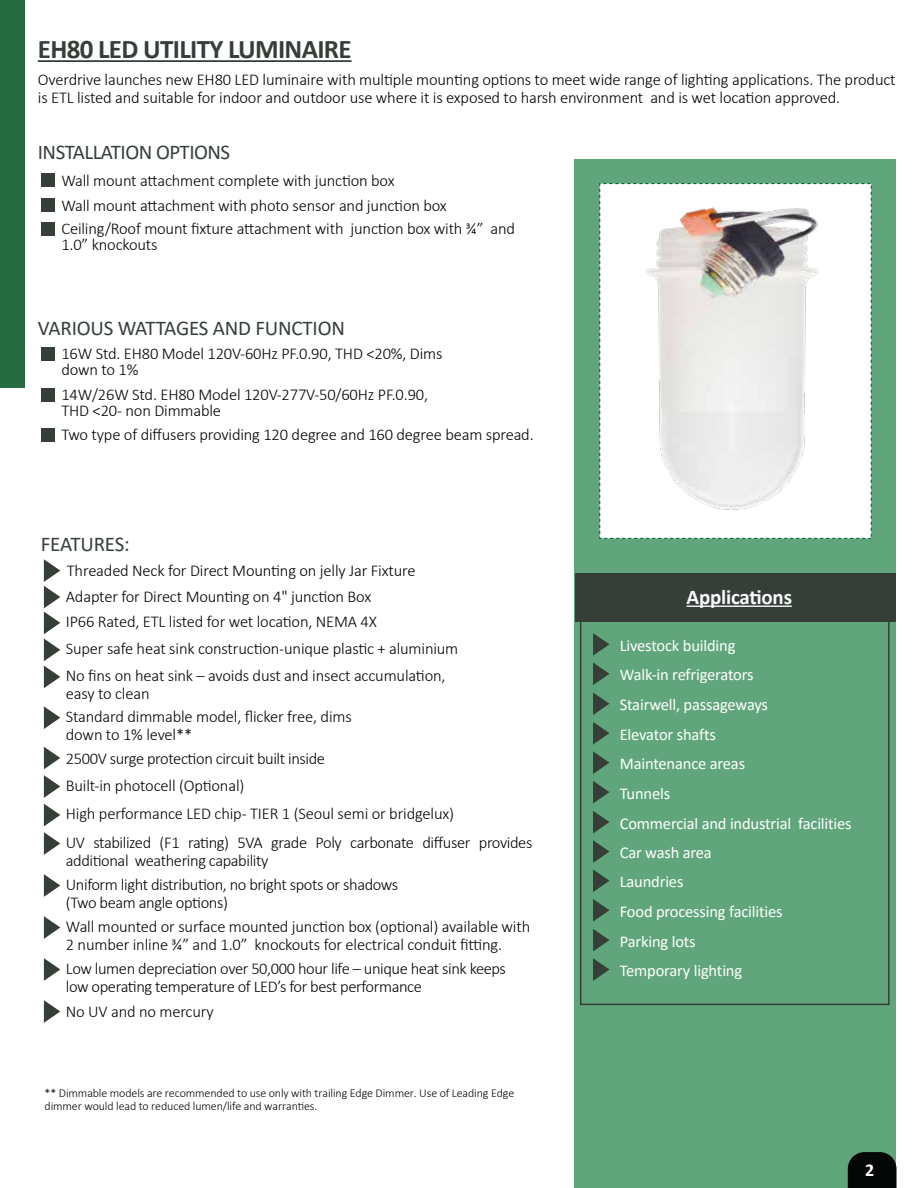
<style>
.page{position:relative;width:918px;height:1188px;background:#fff}
.page>*{position:absolute;margin:0;border:0;box-sizing:border-box;transform-origin:0 0}
.t1{font:700 27px "Calibri";letter-spacing:-.025em;color:#353f38}
.t2{font:21px "Calibri";letter-spacing:-.02em;color:#353f38}
.t3{font:700 21px "Calibri";letter-spacing:-.01em;color:#fafbfc}
.t4{font:700 18px "Calibri";color:#fff}
.t5{font:300 16.5px/24px "Calibri";letter-spacing:-.02em;color:#040404}
.t6{font:300 16.5px/16.5px "Calibri";letter-spacing:-.01em;color:#020202}
.t7{font:16.5px/29.5px "Calibri";letter-spacing:-.01em;color:#fff}
.t8{font:300 12px/13.5px "Calibri";letter-spacing:-.01em;color:#040404}
</style>
<div class="page">
<hr style="left:38px;top:60px;width:314px;height:2px;background:#353f38">
<div style="left:0;top:0;width:25px;height:388px;background:#276b42"></div>
<div style="left:41px;top:174px;width:13px;height:13px;background:#353f38"></div>
<div style="left:41px;top:198px;width:13px;height:13px;background:#353f38"></div>
<div style="left:41px;top:223px;width:13px;height:13px;background:#353f38"></div>
<div style="left:41px;top:348px;width:13px;height:13px;background:#353f38"></div>
<div style="left:41px;top:389px;width:13px;height:13px;background:#353f38"></div>
<div style="left:41px;top:429px;width:13px;height:13px;background:#353f38"></div>
<svg style="left:44px;top:559px;width:16px;height:129px"></svg>
<svg style="left:44px;top:706px;width:16px;height:23px"></svg>
<svg style="left:44px;top:747px;width:16px;height:22px"></svg>
<svg style="left:44px;top:775px;width:16px;height:23px"></svg>
<svg style="left:44px;top:804px;width:16px;height:22px"></svg>
<svg style="left:44px;top:832px;width:16px;height:23px"></svg>
<svg style="left:44px;top:874px;width:16px;height:23px"></svg>
<svg style="left:44px;top:916px;width:16px;height:23px"></svg>
<svg style="left:44px;top:958px;width:16px;height:23px"></svg>
<svg style="left:44px;top:1000px;width:16px;height:23px"></svg>
<div style="left:575px;top:160px;width:321px;height:1028px;background:#60a57b"></div>
<div style="left:575px;top:573px;width:321px;height:49px;background:#353f38"></div>
<div style="left:580px;top:602px;width:310px;height:403px;border:2px solid #353f38"></div>
<hr style="left:686px;top:606px;width:106px;height:1px;background:#fafbfc">
<svg style="left:593px;top:633px;width:16px;height:23px"></svg>
<svg style="left:593px;top:663px;width:16px;height:22px"></svg>
<svg style="left:593px;top:692px;width:16px;height:23px"></svg>
<svg style="left:593px;top:722px;width:16px;height:23px"></svg>
<svg style="left:593px;top:751px;width:16px;height:23px"></svg>
<svg style="left:593px;top:781px;width:16px;height:22px"></svg>
<svg style="left:593px;top:811px;width:16px;height:22px"></svg>
<svg style="left:593px;top:840px;width:16px;height:23px"></svg>
<svg style="left:593px;top:869px;width:16px;height:23px"></svg>
<svg style="left:593px;top:899px;width:16px;height:23px"></svg>
<svg style="left:593px;top:929px;width:16px;height:22px"></svg>
<svg style="left:593px;top:958px;width:16px;height:23px"></svg>
<img style="left:577px;top:159px;width:310px;height:380px">
<svg style="left:848px;top:1152px;width:49px;height:36px;background:#0d1410"></svg>
<h1 class="t1" style="left:38px;top:30px;width:315px">EH80 LED UTILITY LUMINAIRE</h1>
<p class="t6" style="left:38px;top:70px;width:859px;line-height:18px">Overdrive launches new EH80 LED luminaire with multiple mounting options to meet wide range of lighting applications. The product is ETL listed and suitable for indoor and outdoor use where it is exposed to harsh environment and is wet location approved.</p>
<p class="t2" style="left:38px;top:137px;width:194px">INSTALLATION OPTIONS</p>
<p class="t6" style="left:61px;top:168px;width:387px;line-height:24.5px">Wall mount attachment complete with junction box<br>Wall mount attachment with photo sensor and junction box</p>
<p class="t6" style="left:61px;top:220px;width:455px">Ceiling/Roof mount fixture attachment with junction box with ¾” and<br>1.0” knockouts</p>
<p class="t2" style="left:38px;top:313px;width:309px">VARIOUS WATTAGES AND FUNCTION</p>
<p class="t6" style="left:61px;top:345px;width:383px">16W Std. EH80 Model 120V-60Hz PF.0.90, THD &lt;20%, Dims down to 1%</p>
<p class="t6" style="left:61px;top:386px;width:368px">14W/26W Std. EH80 Model 120V-277V-50/60Hz PF.0.90,<br>THD &lt;20- non Dimmable</p>
<p class="t6" style="left:61px;top:426px;width:474px">Two type of diffusers providing 120 degree and 160 degree beam spread.</p>
<p class="t2" style="left:41px;top:529px;width:90px">FEATURES:</p>
<p class="t6" style="left:66px;top:558px;width:351px;line-height:25.8px">Threaded Neck for Direct Mounting on jelly Jar Fixture<br>Adapter for Direct Mounting on 4" junction Box</p>
<p class="t5" style="left:66px;top:608px;width:394px;line-height:27px">IP66 Rated, ETL listed for wet location, NEMA 4X<br>Super safe heat sink construction-unique plastic + aluminium<br>No fins on heat sink – avoids dust and insect accumulation,</p>
<p class="t5" style="left:66px;top:682px;width:287px;line-height:22.8px">easy to clean<br>Standard dimmable model, flicker free, dims</p>
<p class="t5" style="left:66px;top:722px;width:261px">down to 1% level**<br>2500V surge protection circuit built inside</p>
<p class="t5" style="left:66px;top:771px;width:468px;line-height:28.5px">Built-in photocell (Optional)<br>High performance LED chip- TIER 1 (Seoul semi or bridgelux)<br>UV stabilized (F1 rating) 5VA grade Poly carbonate diffuser provides</p>
<p class="t5" style="left:66px;top:848px;width:334px">additional weathering capability<br>Uniform light distribution, no bright spots or shadows</p>
<p class="t5" style="left:66px;top:890px;width:466px">(Two beam angle options)<br>Wall mounted or surface mounted junction box (optional) available with</p>
<p class="t5" style="left:66px;top:932px;width:442px">2 number inline ¾” and 1.0” knockouts for electrical conduit fitting.<br>Low lumen depreciation over 50,000 hour life – unique heat sink keeps</p>
<p class="t5" style="left:66px;top:973px;width:358px;line-height:25.5px">low operating temperature of LED’s for best performance<br>No UV and no mercury</p>
<p class="t8" style="left:45px;top:1086px;width:471px">** Dimmable models are recommended to use only with trailing Edge Dimmer. Use of Leading Edge dimmer would lead to reduced lumen/life and warranties.</p>
<p class="t3" style="left:686px;top:582px;width:107px">Applications</p>
<p class="t7" style="left:620px;top:630px;width:233px">Livestock building<br>Walk-in refrigerators<br>Stairwell, passageways<br>Elevator shafts<br>Maintenance areas<br>Tunnels<br>Commercial and industrial facilities<br>Car wash area<br>Laundries<br>Food processing facilities<br>Parking lots<br>Temporary lighting</p>
<p class="t4" style="left:865px;top:1158px;width:11px">2</p>
</div>
